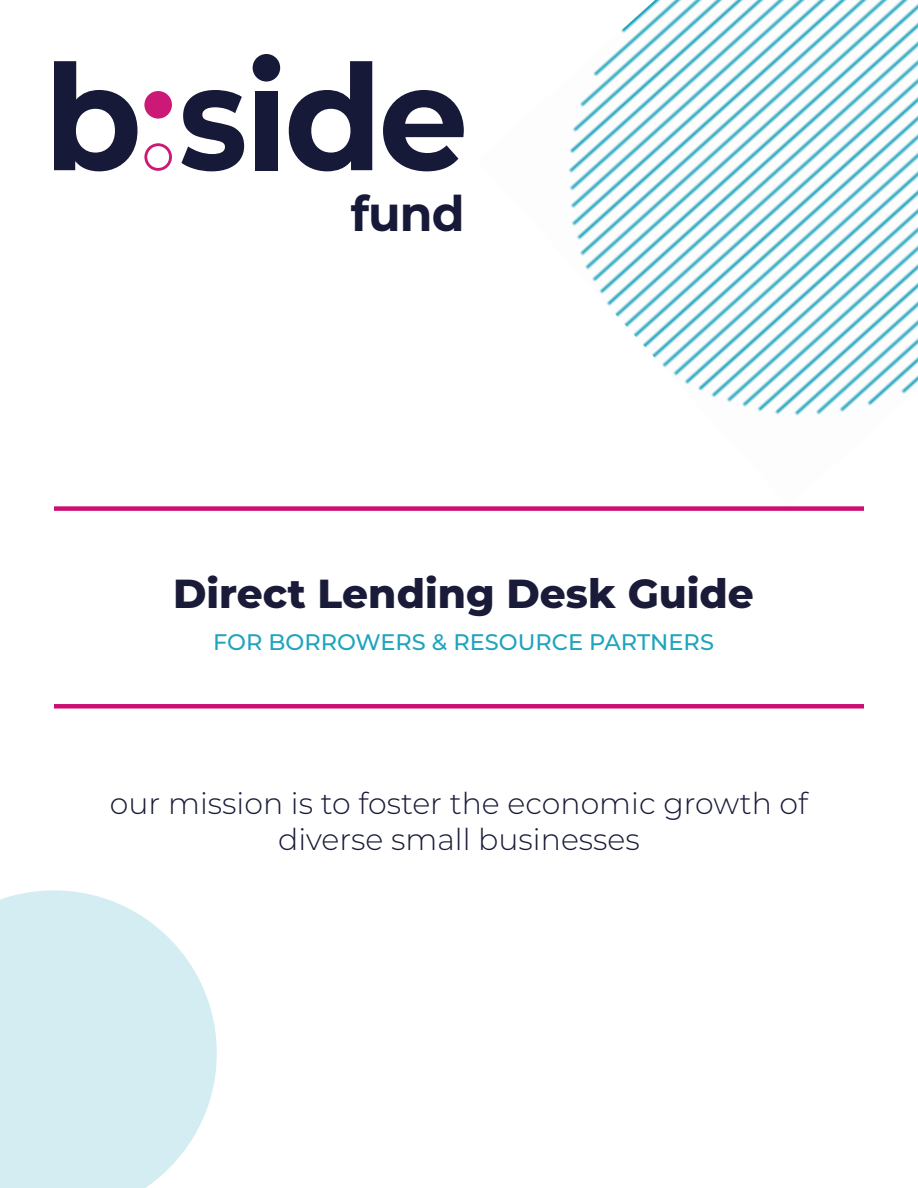
<style>
.page{position:relative;width:918px;height:1188px;background:#fff}
.page>*{position:absolute;margin:0;border:0;box-sizing:border-box;transform-origin:0 0}
.t1{font:700 49.05px "Montserrat";color:#161937}
.t2{font:800 40.5px "Montserrat";color:#191b38}
.t3{font:300 30px/36px "Montserrat";color:#191b38;text-align:center}
.t4{font:500 22.5px "Montserrat";color:#1ea4be}
</style>
<div class="page">
<svg style="left:54px;top:61px;width:83px;height:110px"></svg>
<svg style="left:181px;top:90px;width:63px;height:81px"></svg>
<svg style="left:289px;top:61px;width:83px;height:110px"></svg>
<svg style="left:383px;top:90px;width:81px;height:81px"></svg>
<div style="left:255px;top:91px;width:22px;height:79px;background:#161937"></div>
<div style="left:253px;top:54px;width:27px;height:28px;background:#161937;border-radius:50%"></div>
<div style="left:144px;top:91px;width:28px;height:28px;background:#cb1975;border-radius:50%"></div>
<svg style="left:144px;top:143px;width:28px;height:28px"></svg>
<img style="left:568px;top:0;width:350px;height:416px">
<svg style="left:0;top:890px;width:217px;height:298px;background:#d9eff3"></svg>
<div style="left:54px;top:506px;width:810px;height:5px;background:#cc0e74"></div>
<div style="left:54px;top:704px;width:810px;height:5px;background:#cc0e74"></div>
<p class="t1" style="left:351px;top:179px;width:116px">fund</p>
<p class="t2" style="left:173px;top:564px;width:582px">Direct Lending Desk Guide</p>
<p class="t4" style="left:213px;top:627px;width:502px">FOR BORROWERS &amp; RESOURCE PARTNERS</p>
<p class="t3" style="left:110px;top:784px;width:700px">our mission is to foster the economic growth of diverse small businesses</p>
</div>
